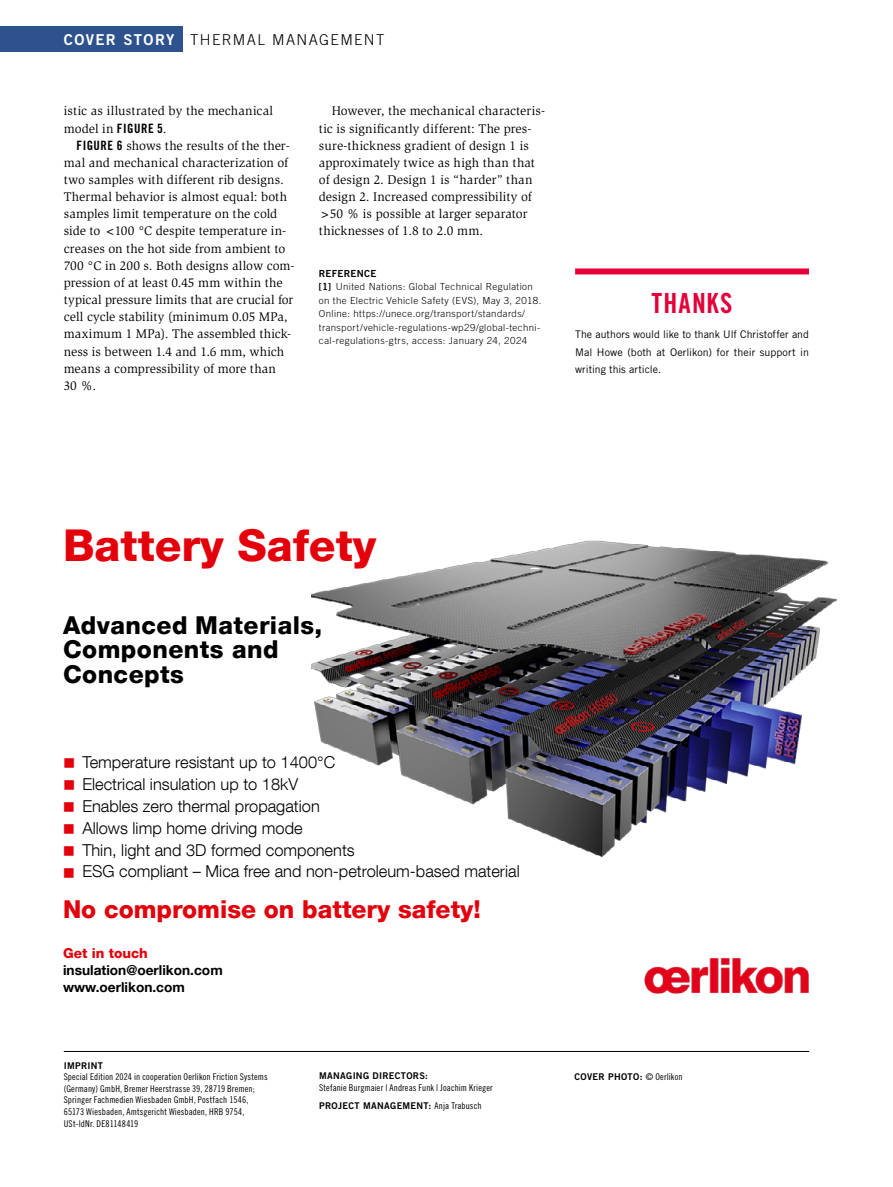
<style>
.page{position:relative;width:893px;height:1187px;background:#fff}
.page>*{position:absolute;margin:0;border:0;box-sizing:border-box;transform-origin:0 0}
.t1{font:800 43.8px "Helvetica Neue LT Com";color:#e3000b}
.t2{font:27.75px "Trade Gothic LT Std Bd Cn 20";letter-spacing:.04em;color:#e40039}
.t3{font:800 24.6px/24.6px "Helvetica Neue LT Com";letter-spacing:.02em;color:#000}
.t4{font:800 24.6px "Helvetica Neue LT Com";color:#e3000b}
.t5{font:300 16.5px "Helvetica Neue LT Com";color:#000}
.t6{font:15px "Trade Gothic LT Std Bd 2";letter-spacing:.09em;color:#fff}
.t7{font:300 15px "Trade Gothic LT Std";color:#000}
.t8{font:700 13.65px/17.1px "Helvetica Neue LT Com";color:#000}
.t9{font:800 13.65px "Helvetica Neue LT Com";color:#e3000b}
.t10{font:12.9px/17.1px "Slimbach Std";letter-spacing:.005em;color:#000}
.t11{font:10.5px/17.1px "Trade Gothic LT Std";color:#000;text-align:justify}
.t12{font:300 9.75px/13.5px "Trade Gothic LT Std";letter-spacing:.04em;color:#000}
.t13{font:9.75px "Trade Gothic LT Std Bd 2";letter-spacing:.025em;color:#000}
.t14{font:9.3px/11.6px "Trade Gothic LT Std Cn 18";letter-spacing:.015em;color:#000}
.t15{font:9.3px "Trade Gothic LT Std Bd 2";letter-spacing:.035em;color:#000}
.s1{font-family:"Trade Gothic LT Std";font-weight:300;color:#000}
.s2{font-family:"Trade Gothic LT Std Bd Cn 20"}
.s3{font-family:"Trade Gothic LT Std Bd 2";font-weight:400}
.s4{color:#e3000b}
.s5{font-family:"Trade Gothic LT Std Cn 18"}
</style>
<div class="page">
<div style="left:575px;top:268px;width:234px;height:6px;background:#e40039"></div>
<hr style="left:64px;top:1051px;width:745px;height:1px;background:#000">
<img style="left:311px;top:540px;width:526px;height:318px">
<img style="left:644px;top:958px;width:165px;height:36px">
<div style="left:0;top:26px;width:183px;height:26px;background:#2e528d"></div>
<p class="t6" style="left:64px;top:30px;width:148px">COVER STORY <span class="s1">Therma</span></p>
<p class="t7" style="left:257px;top:31px;width:41px">l Management</p>
<p class="t10" style="left:64px;top:103px;width:211px">istic as illustrated by the mechanical model in <span class="s2">FIGURE 5</span>.</p>
<p class="t10" style="left:64px;top:137px;width:232px;text-indent:13px"><span class="s2">FIGURE 6</span> shows the results of the ther&shy;mal and mechanical characterization of two samples with different rib designs.<br>Thermal behavior is almost equal: both samples limit temperature on the cold side to &lt;100 °C despite temperature in-- creases on the hot side from ambient to 700 °C in 200 s. Both designs allow com&shy;pression of at least 0.45 mm within the typical pressure limits that are crucial for cell cycle stability (minimum 0.05 MPa, maximum 1 MPa). The assembled thick&shy;ness is between 1.4 and 1.6 mm, which means a compressibility of more than<br>30 %.</p>
<p class="t10" style="left:319px;top:103px;width:228px;text-indent:13px">However, the mechanical characteris&shy;tic is significantly different: The pres&shy;sure-thickness gradient of design 1 is approximately twice as high than that of design 2. Design 1 is “harder” than design 2. Increased compressibility of &gt;50 % is possible at larger separator thicknesses of 1.8 to 2.0 mm.</p>
<p class="t13" style="left:319px;top:267px;width:59px">REFERENCE</p>
<p class="t12" style="left:319px;top:280px;width:224px"><span class="s3">[1]</span> United Nations: Global Technical Regulation on the Electric Vehicle Safety (EVS), May 3, 2018.<br>Online: https://unece.org/transport/standards/ transport/vehicle-regulations-wp29/global-techni&shy;cal-regulations-gtrs, access: January 24, 2024</p>
<h2 class="t2" style="left:652px;top:286px;width:82px">THANKS</h2>
<p class="t11" style="left:575px;top:326px;width:235px">The authors would like to thank Ulf Christoffer and Mal Howe (both at Oerlikon) for their support in writing this article.</p>
<h1 class="t1" style="left:63px;top:519px;width:315px">Battery Safety</h1>
<h3 class="t3" style="left:63px;top:612px;width:261px">Advanced Materials,<br>Components and<br>Concepts</h3>
<p class="t5" style="left:63px;top:751px;width:274px"><span class="s4">■</span> Temperature resistant up to 1400°C</p>
<p class="t5" style="left:63px;top:773px;width:237px"><span class="s4">■</span> Electrical insulation up to 18kV</p>
<p class="t5" style="left:63px;top:795px;width:258px"><span class="s4">■</span> Enables zero thermal propagation</p>
<p class="t5" style="left:63px;top:817px;width:241px"><span class="s4">■</span> Allows limp home driving mode</p>
<p class="t5" style="left:63px;top:839px;width:293px"><span class="s4">■</span> Thin, light and 3D formed components</p>
<p class="t5" style="left:63px;top:861px;width:458px"><span class="s4">■</span> ESG compliant – Mica free and non-petroleum-based material</p>
<h3 class="t4" style="left:63px;top:894px;width:419px">No compromise on battery safety!</h3>
<p class="t9" style="left:63px;top:944px;width:86px">Get in touch</p>
<p class="t8" style="left:63px;top:961px;width:161px">insulation@oerlikon.com www.oerlikon.com</p>
<p class="t15" style="left:64px;top:1059px;width:41px">IMPRINT</p>
<p class="t14" style="left:64px;top:1070px;width:205px">Special Edition 2024 in cooperation Oerlikon Friction Systems (Germany) GmbH, Bremer Heerstrasse 39, 28719 Bremen; Springer Fachmedien Wiesbaden GmbH, Postfach 1546, 65173 Wiesbaden, Amtsgericht Wiesbaden, HRB 9754, USt-ldNr. DE81148419</p>
<p class="t15" style="left:319px;top:1070px;width:110px">MANAGING DIRECTORS:</p>
<p class="t14" style="left:319px;top:1081px;width:175px">Stefanie Burgmaier | Andreas Funk | Joachim Krieger</p>
<p class="t15" style="left:319px;top:1099px;width:164px">PROJECT MANAGEMENT: <span class="s5">Anja Trabusch</span></p>
<p class="t15" style="left:574px;top:1070px;width:110px">COVER PHOTO: <span class="s5">© Oerlikon</span></p>
</div>
